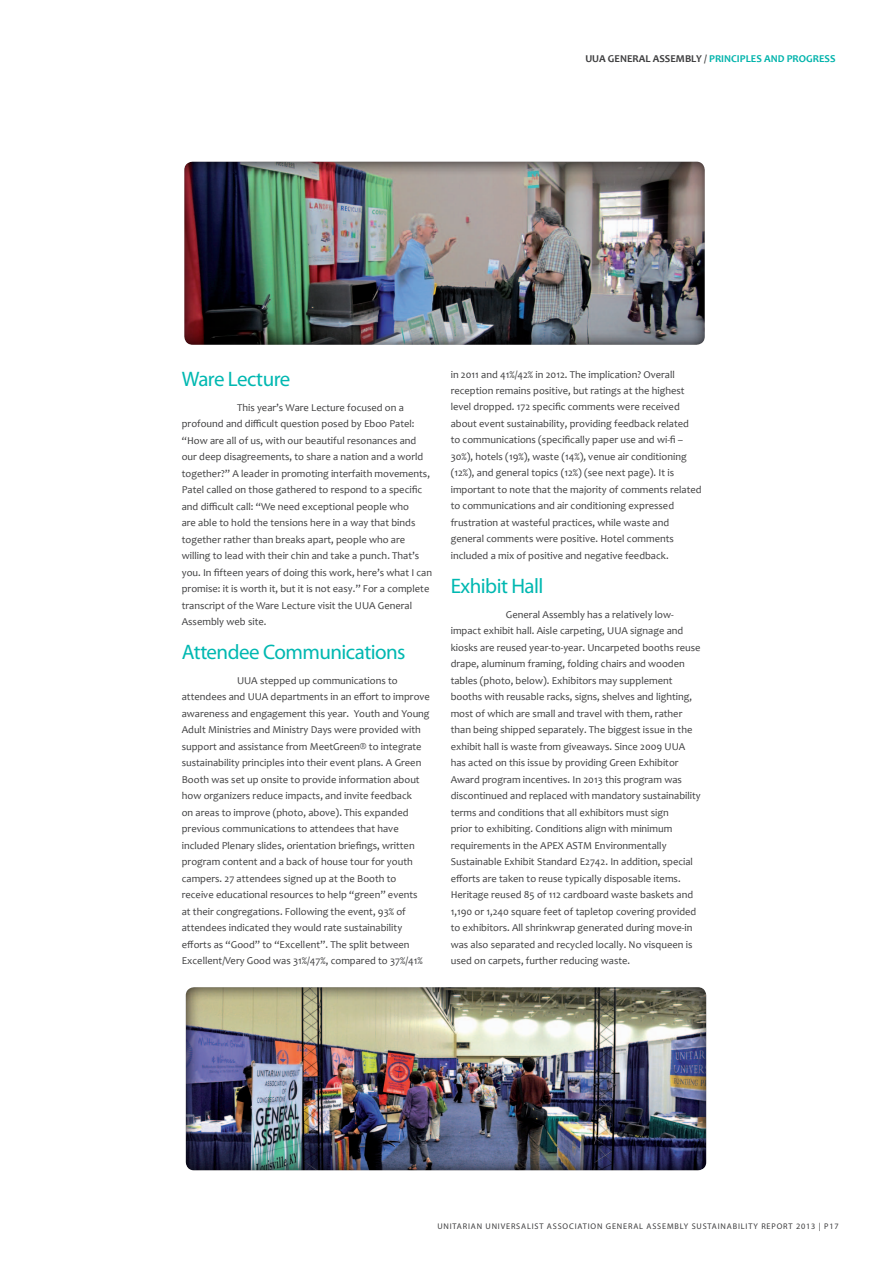
<style>
.page{position:relative;width:893px;height:1263px;background:#fff}
.page>*{position:absolute;margin:0;border:0;box-sizing:border-box;transform-origin:0 0}
.t1{font:21px "Myriad Pro";letter-spacing:-.025em;color:#00b8b1}
.t2{font:10.5px/16.5px "Candara";color:#3e3e3f}
.t3{font:700 10.5px "Candara";color:#00b3ab}
.t4{font:8.25px "Myriad Pro";letter-spacing:.1em;color:#3e3e3f}
.s1{color:#3e3e3f}
</style>
<div class="page">
<img style="left:184px;top:161px;width:521px;height:184px">
<img style="left:185px;top:987px;width:522px;height:184px">
<p class="t3" style="left:585px;top:52px;width:252px"><span class="s1">UUA GENERAL ASSEMBLY /</span> PRINCIPLES AND PROGRESS</p>
<h1 class="t1" style="left:182px;top:366px;width:110px">Ware Lecture</h1>
<p class="t2" style="left:182px;top:399px;width:252px;text-indent:55px">This year’s Ware Lecture focused on a profound and difficult question posed by Eboo Patel: “How are all of us, with our beautiful resonances and our deep disagreements, to share a nation and a world together?” A leader in promoting interfaith movements, Patel called on those gathered to respond to a specific and difficult call: “We need exceptional people who<br>are able to hold the tensions here in a way that binds together rather than breaks apart, people who are willing to lead with their chin and take a punch. That’s you. I n fifteen years of doing this work, here’s what I can promise: it is worth it, but it is not easy.” For a complete transcript of the Ware Lecture visit the UUA General Assembly web site.</p>
<h1 class="t1" style="left:182px;top:639px;width:225px">Attendee Communications</h1>
<p class="t2" style="left:182px;top:672px;width:250px;text-indent:55px">UUA stepped up communications to attendees and UUA departments in an effort to improve awareness and engagement this year. Youth and Young Adult Ministries and Ministry Days were provided with support and assistance from MeetGreen® to integrate sustainability principles into their event plans. A Green Booth was set up onsite to provide information about how organizers reduce impacts, and invite feedback<br>on areas to improve (photo, above). This expanded previous communications to attendees that have included Plenary slides, orientation briefings, written program content and a back of house tour for youth campers. 27 attendees signed up at the Booth to receive educational resources to help “green” events<br>at their congregations. Following the event, 93% of attendees indicated they would rate sustainability efforts as “Good” to “Excellent”. The split between Excellent/Very Good was 31%/47%, compared to 37%/41%</p>
<p class="t2" style="left:451px;top:366px;width:252px">in 2011 and 41%/42% in 2012. The implication? Overall reception remains positive, but ratings at the highest level dropped. 172 specific comments were received about event sustainability, providing feedback related<br>to communications (specifically paper use and wi-fi – 30%), hotels (19%), waste (14%), venue air conditioning (12%), and general topics (12%) (see next page). It is important to note that the majority of comments related to communications and air conditioning expressed frustration at wasteful practices, while waste and general comments were positive. Hotel comments included a mix of positive and negative feedback.</p>
<h1 class="t1" style="left:451px;top:573px;width:94px">Exhibit Hall</h1>
<p class="t2" style="left:451px;top:606px;width:252px;text-indent:55px">General Assembly has a relatively low&shy;impact exhibit hall. Aisle carpeting, UUA signage and kiosks are reused year-to-year. Uncarpeted booths reuse drape, aluminum framing, folding chairs and wooden tables (photo, below). Exhibitors may supplement booths with reusable racks, signs, shelves and lighting, most of which are small and travel with them, rather than being shipped separately. The biggest issue in the exhibit hall is waste from giveaways. Since 2009 UUA has acted on this issue by providing Green Exhibitor Award program incentives. In 2013 this program was discontinued and replaced with mandatory sustainability terms and conditions that all exhibitors must sign<br>prior to exhibiting. Conditions align with minimum requirements in the APEX ASTM Environmentally Sustainable Exhibit Standard E2742. In addition, special efforts are taken to reuse typically disposable items.<br>Heritage reused 85 of 112 cardboard waste baskets and 1,190 or 1,240 square feet of tapletop covering provided to exhibitors. All shrinkwrap generated during move-in was also separated and recycled locally. No visqueen is used on carpets, further reducing waste.</p>
<p class="t4" style="left:437px;top:1220px;width:403px">UNITARIAN UNIVERSALIST ASSOCIATION GENERAL ASSEMBLY SUSTAINABILITY REPORT 2013 | P17</p>
</div>
